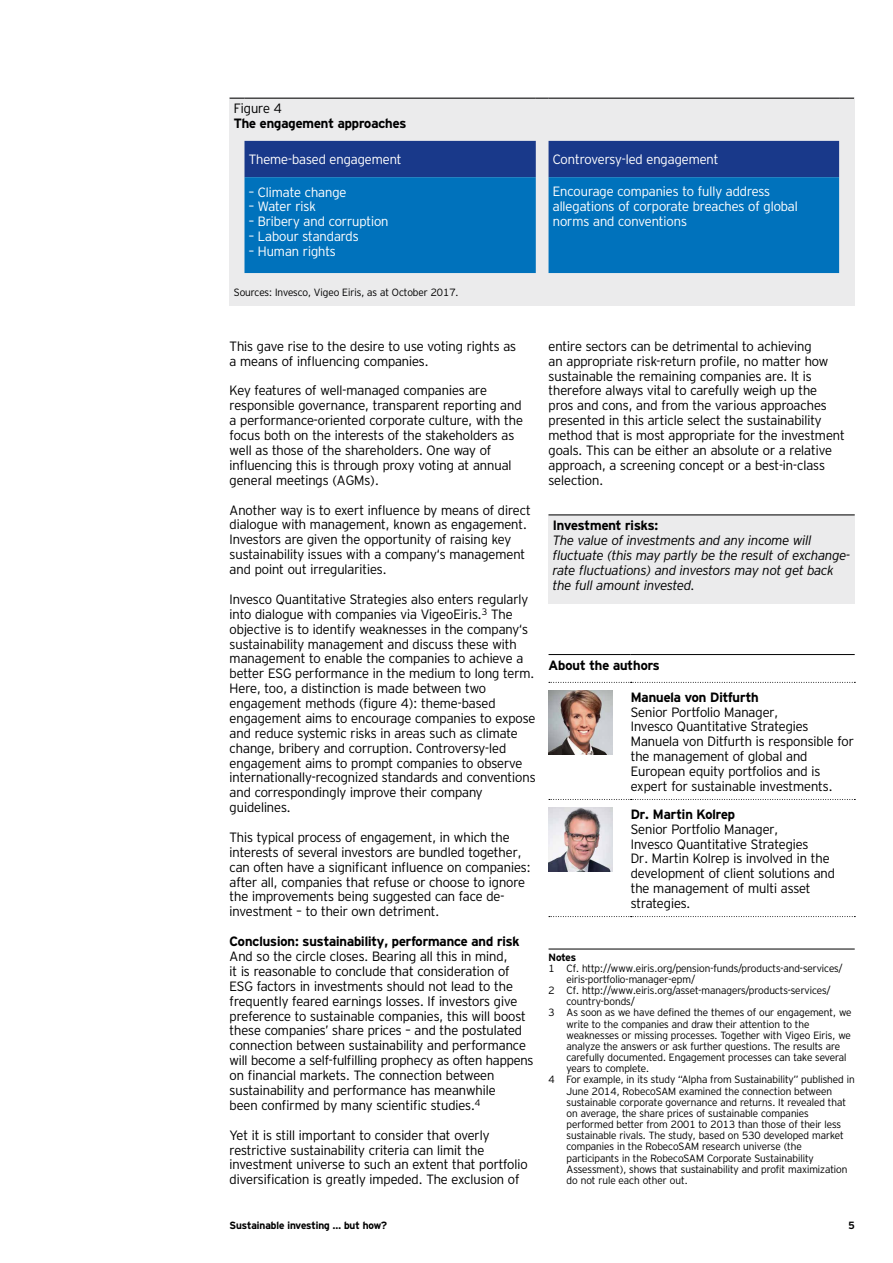
<style>
.page{position:relative;width:893px;height:1263px;background:#fff}
.page>*{position:absolute;margin:0;border:0;box-sizing:border-box;transform-origin:0 0}
.t1{font:300 13.5px/14.9px "Invesco Interstate";color:#000}
.t2{font:300 13.5px/14.9px "Invesco Interstate";color:#fff}
.t3{font:italic 300 13.5px/14.9px "Invesco Interstate";color:#000}
.t4{font:700 13.5px "Invesco Interstate";color:#000}
.t5{font:300 10.5px "Invesco Interstate";color:#000}
.t6{font:700 10.5px "Invesco Interstate";color:#000}
</style>
<div class="page">
<div style="left:230px;top:98px;width:625px;height:208px;background:#ebebec"></div>
<div style="left:244px;top:141px;width:595px;height:36px;background:#19398a"></div>
<div style="left:244px;top:177px;width:595px;height:96px;background:#0072bc"></div>
<svg style="left:230px;top:98px;width:14px;height:1px"></svg>
<hr style="left:244px;top:98px;width:292px;height:1px;background:#000">
<svg style="left:536px;top:98px;width:13px;height:1px"></svg>
<hr style="left:549px;top:98px;width:290px;height:1px;background:#000">
<svg style="left:839px;top:98px;width:15px;height:1px"></svg>
<hr style="left:549px;top:654px;width:82px;height:1px;background:#000">
<hr style="left:631px;top:654px;width:224px;height:1px;background:#000">
<svg style="left:549px;top:682px;width:306px;height:1px"></svg>
<svg style="left:549px;top:916px;width:306px;height:1px"></svg>
<svg style="left:549px;top:799px;width:306px;height:1px"></svg>
<img style="left:549px;top:691px;width:63px;height:64px">
<img style="left:549px;top:808px;width:63px;height:64px">
<hr style="left:549px;top:949px;width:306px;height:1px;background:#000">
<div style="left:549px;top:514px;width:306px;height:90px;background:#ebebec"></div>
<hr style="left:549px;top:514px;width:306px;height:1px;background:#000">
<p class="t1" style="left:234px;top:101px;width:49px">Figure 4</p>
<p class="t4" style="left:234px;top:115px;width:174px">The engagement approaches</p>
<p class="t2" style="left:249px;top:152px;width:154px">Theme-based engagement</p>
<p class="t2" style="left:553px;top:152px;width:167px">Controversy-led engagement</p>
<p class="t2" style="left:249px;top:184px;width:99px">– Climate change</p>
<p class="t2" style="left:249px;top:199px;width:68px">– Water risk</p>
<p class="t2" style="left:249px;top:214px;width:141px">– Bribery and corruption</p>
<p class="t2" style="left:249px;top:229px;width:111px">– Labour standards</p>
<p class="t2" style="left:249px;top:244px;width:88px">– Human rights</p>
<p class="t2" style="left:553px;top:184px;width:246px">Encourage companies to fully address allegations of corporate breaches of global norms and conventions</p>
<p class="t5" style="left:234px;top:285px;width:226px">Sources: Invesco, Vigeo Eiris, as at October 2017.</p>
<p class="t1" style="left:230px;top:339px;width:288px">This gave rise to the desire to use voting rights as a means of influencing companies.</p>
<p class="t1" style="left:230px;top:383px;width:295px">Key features of well-managed companies are responsible governance, transparent reporting and a performance-oriented corporate culture, with the focus both on the interests of the stakeholders as well as those of the shareholders. One way of influencing this is through proxy voting at annual general meetings (AGMs).</p>
<p class="t1" style="left:230px;top:502px;width:302px">Another way is to exert influence by means of direct dialogue with management, known as engagement.<br>Investors are given the opportunity of raising key sustainability issues with a company‘s management and point out irregularities.</p>
<p class="t1" style="left:230px;top:591px;width:308px">Invesco Quantitative Strategies also enters regularly into dialogue with companies via VigeoEiris.<sup>3</sup> The objective is to identify weaknesses in the company‘s sustainability management and discuss these with management to enable the companies to achieve a better ESG performance in the medium to long term.<br>Here, too, a distinction is made between two engagement methods (figure 4): theme-based engagement aims to encourage companies to expose and reduce systemic risks in areas such as climate change, bribery and corruption. Controversy-led engagement aims to prompt companies to observe internationally-recognized standards and conventions and correspondingly improve their company guidelines.</p>
<p class="t1" style="left:230px;top:830px;width:302px">This typical process of engagement, in which the interests of several investors are bundled together, can often have a significant influence on companies: after all, companies that refuse or choose to ignore the improvements being suggested can face de&shy;investment – to their own detriment.</p>
<p class="t4" style="left:230px;top:933px;width:292px">Conclusion: sustainability, performance and risk</p>
<p class="t1" style="left:230px;top:949px;width:305px">And so the circle closes. Bearing all this in mind,<br>it is reasonable to conclude that consideration of ESG factors in investments should not lead to the frequently feared earnings losses. If investors give preference to sustainable companies, this will boost these companies’ share prices – and the postulated connection between sustainability and performance will become a self-fulfilling prophecy as often happens on financial markets. The connection between sustainability and performance has meanwhile<br>been confirmed by many scientific studies.<sup>4</sup></p>
<p class="t1" style="left:230px;top:1127px;width:300px">Yet it is still important to consider that overly restrictive sustainability criteria can limit the investment universe to such an extent that portfolio diversification is greatly impeded. The exclusion of</p>
<p class="t1" style="left:549px;top:339px;width:298px">entire sectors can be detrimental to achieving<br>an appropriate risk-return profile, no matter how sustainable the remaining companies are. It is therefore always vital to carefully weigh up the pros and cons, and from the various approaches presented in this article select the sustainability method that is most appropriate for the investment goals. This can be either an absolute or a relative approach, a screening concept or a best-in-class selection.</p>
<p class="t4" style="left:553px;top:517px;width:107px">Investment risks:</p>
<p class="t3" style="left:553px;top:533px;width:299px">The value of investments and any income will fluctuate (this may partly be the result of exchange&shy;rate fluctuations) and investors may not get back the full amount invested.</p>
<p class="t4" style="left:549px;top:657px;width:113px">About the authors</p>
<p class="t4" style="left:631px;top:689px;width:129px">Manuela von Ditfurth</p>
<p class="t1" style="left:631px;top:704px;width:224px">Senior Portfolio Manager,<br>Invesco Quantitative Strategies Manuela von Ditfurth is responsible for the management of global and European equity portfolios and is expert for sustainable investments.</p>
<p class="t4" style="left:631px;top:806px;width:106px">Dr. Martin Kolrep</p>
<p class="t1" style="left:631px;top:821px;width:206px">Senior Portfolio Manager,<br>Invesco Quantitative Strategies<br>Dr. Martin Kolrep is involved in the development of client solutions and the management of multi asset strategies.</p>
<p class="t6" style="left:549px;top:950px;width:29px">Notes</p>
<p class="t5" style="left:549px;top:962px;width:296px">1 Cf. http://www.eiris.org/pension-funds/products-and-services/</p>
<p class="t5" style="left:567px;top:973px;width:130px">eiris-portfolio-manager-epm/</p>
<p class="t5" style="left:549px;top:984px;width:284px">2 Cf. http://www.eiris.org/asset-managers/products-services/</p>
<p class="t5" style="left:567px;top:995px;width:70px">country-bonds/</p>
<p class="t5" style="left:549px;top:1006px;width:304px">3 As soon as we have defined the themes of our engagement, we</p>
<p class="t5" style="left:567px;top:1017px;width:244px">write to the companies and draw their attention to the</p>
<p class="t5" style="left:567px;top:1029px;width:286px">weaknesses or missing processes. Together with Vigeo Eiris, we</p>
<p class="t5" style="left:567px;top:1040px;width:275px">analyze the answers or ask further questions. The results are</p>
<p class="t5" style="left:567px;top:1051px;width:281px">carefully documented. Engagement processes can take several</p>
<p class="t5" style="left:567px;top:1062px;width:84px">years to complete.</p>
<p class="t5" style="left:549px;top:1073px;width:308px">4 For example, in its study “Alpha from Sustainability” published in</p>
<p class="t5" style="left:567px;top:1084px;width:267px">June 2014, RobecoSAM examined the connection between</p>
<p class="t5" style="left:567px;top:1095px;width:281px">sustainable corporate governance and returns. It revealed that</p>
<p class="t5" style="left:567px;top:1107px;width:244px">on average, the share prices of sustainable companies</p>
<p class="t5" style="left:567px;top:1118px;width:276px">performed better from 2001 to 2013 than those of their less</p>
<p class="t5" style="left:567px;top:1129px;width:279px">sustainable rivals. The study, based on 530 developed market</p>
<p class="t5" style="left:567px;top:1140px;width:237px">companies in the RobecoSAM research universe (the</p>
<p class="t5" style="left:567px;top:1151px;width:249px">participants in the RobecoSAM Corporate Sustainability</p>
<p class="t5" style="left:567px;top:1162px;width:282px">Assessment), shows that sustainability and profit maximization</p>
<p class="t5" style="left:567px;top:1174px;width:123px">do not rule each other out.</p>
<p class="t6" style="left:230px;top:1219px;width:159px">Sustainable investing … but how?</p>
<p class="t6" style="left:848px;top:1219px;width:8px">5</p>
</div>
